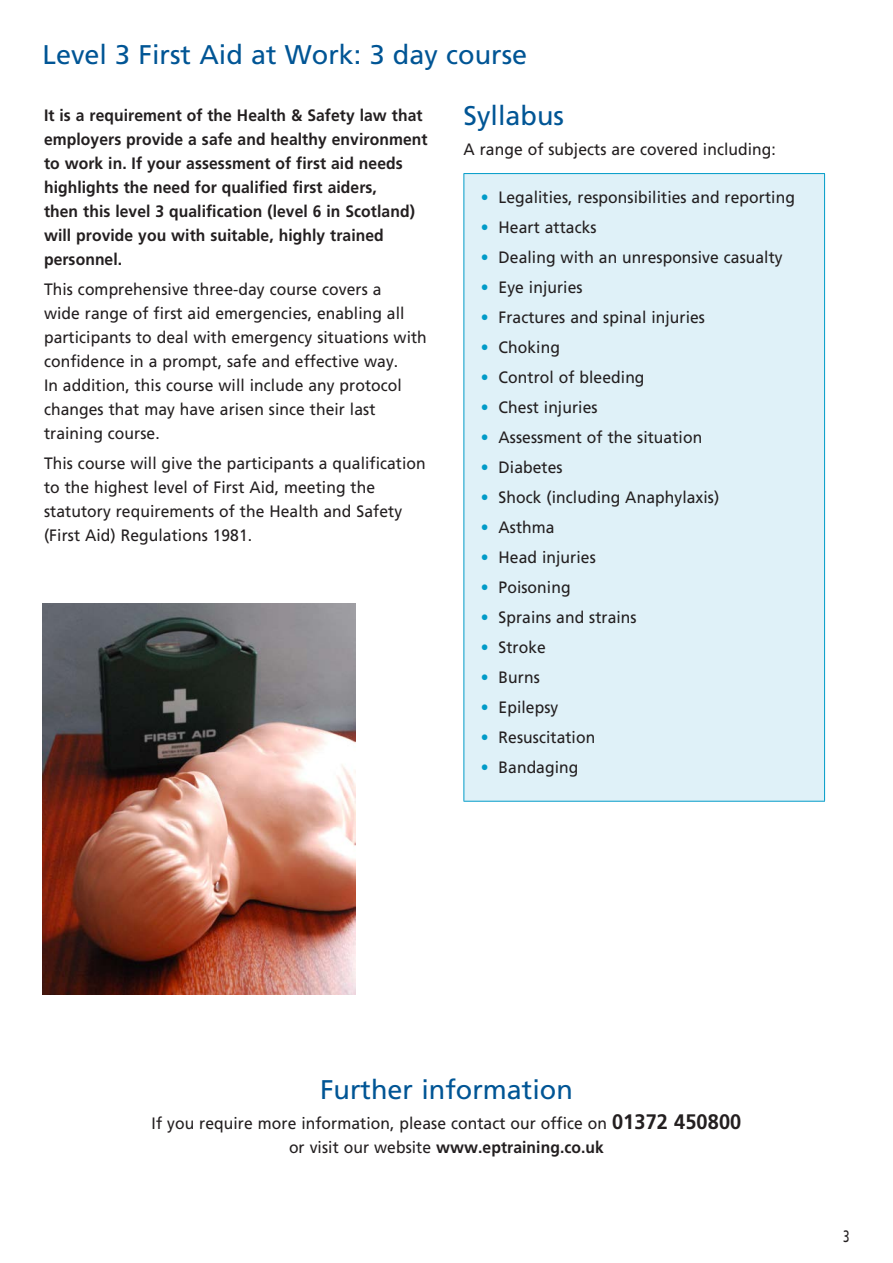
<style>
.page{position:relative;width:893px;height:1263px;background:#fff}
.page>*{position:absolute;margin:0;border:0;box-sizing:border-box;transform-origin:0 0}
.small_heading{font:27px "Frutiger";color:#005595}
.maintext{font:27px "Frutiger";color:#005595}
.maintext-2{font:16.5px/24px "Frutiger";letter-spacing:.005em;color:#231f20;scale:.95 1}
.maintext-3{font:700 16.5px/24px "Frutiger";letter-spacing:.005em;color:#231f20;scale:.95 1}
.maintext-4{font:16.5px "Frutiger";letter-spacing:.005em;color:#231f20;scale:.7 1}
.s1{color:#009bc8}
.s2{font-weight:700;font-size:21px}
.s3{font-weight:700}
</style>
<div class="page">
<img style="left:43px;top:604px;width:313px;height:390px">
<div style="left:464px;top:174px;width:361px;height:627px;background:#dff1f8"></div>
<hr style="left:463px;top:173px;width:362px;height:1px;background:#009bc8">
<hr style="left:463px;top:174px;width:1px;height:627px;background:#009bc8">
<hr style="left:824px;top:174px;width:1px;height:627px;background:#009bc8">
<hr style="left:463px;top:801px;width:362px;height:1px;background:#009bc8">
<p class="small_heading" style="left:43px;top:38px;width:486px">Level 3 First Aid at Work: 3 day course</p>
<p class="maintext" style="left:463px;top:100px;width:102px">Syllabus</p>
<p class="maintext-2" style="left:463px;top:137px;width:330px">A range of subjects are covered including:</p>
<p class="maintext-2" style="left:481px;top:186px;width:332px"><span class="s1">•</span> Legalities, responsibilities and reporting</p>
<p class="maintext-2" style="left:481px;top:216px;width:123px"><span class="s1">•</span> Heart attacks</p>
<p class="maintext-2" style="left:481px;top:246px;width:319px"><span class="s1">•</span> Dealing with an unresponsive casualty</p>
<p class="maintext-2" style="left:481px;top:276px;width:109px"><span class="s1">•</span> Eye injuries</p>
<p class="maintext-2" style="left:481px;top:306px;width:237px"><span class="s1">•</span> Fractures and spinal injuries</p>
<p class="maintext-2" style="left:481px;top:336px;width:85px"><span class="s1">•</span> Choking</p>
<p class="maintext-2" style="left:481px;top:365px;width:174px"><span class="s1">•</span> Control of bleeding</p>
<p class="maintext-2" style="left:481px;top:395px;width:124px"><span class="s1">•</span> Chest injuries</p>
<p class="maintext-2" style="left:481px;top:425px;width:235px"><span class="s1">•</span> Assessment of the situation</p>
<p class="maintext-2" style="left:481px;top:455px;width:88px"><span class="s1">•</span> Diabetes</p>
<p class="maintext-2" style="left:481px;top:485px;width:252px"><span class="s1">•</span> Shock (including Anaphylaxis)</p>
<p class="maintext-2" style="left:481px;top:515px;width:79px"><span class="s1">•</span> Asthma</p>
<p class="maintext-2" style="left:481px;top:545px;width:122px"><span class="s1">•</span> Head injuries</p>
<p class="maintext-2" style="left:481px;top:575px;width:96px"><span class="s1">•</span> Poisoning</p>
<p class="maintext-2" style="left:481px;top:605px;width:166px"><span class="s1">•</span> Sprains and strains</p>
<p class="maintext-2" style="left:481px;top:635px;width:70px"><span class="s1">•</span> Stroke</p>
<p class="maintext-2" style="left:481px;top:665px;width:64px"><span class="s1">•</span> Burns</p>
<p class="maintext-2" style="left:481px;top:695px;width:83px"><span class="s1">•</span> Epilepsy</p>
<p class="maintext-2" style="left:481px;top:725px;width:122px"><span class="s1">•</span> Resuscitation</p>
<p class="maintext-2" style="left:481px;top:755px;width:104px"><span class="s1">•</span> Bandaging</p>
<p class="maintext-3" style="left:44px;top:103px;width:405px">It is a requirement of the Health &amp; Safety law that employers provide a safe and healthy environment to work in. If your assessment of first aid needs highlights the need for qualified first aiders,<br>then this level 3 qualification (level 6 in Scotland) will provide you with suitable, highly trained personnel.</p>
<p class="maintext-2" style="left:44px;top:277px;width:404px">This comprehensive three-day course covers a<br>wide range of first aid emergencies, enabling all participants to deal with emergency situations with confidence in a prompt, safe and effective way.<br>In addition, this course will include any protocol changes that may have arisen since their last training course.</p>
<p class="maintext-2" style="left:44px;top:451px;width:403px">This course will give the participants a qualification to the highest level of First Aid, meeting the statutory requirements of the Health and Safety (First Aid) Regulations 1981.</p>
<p class="small_heading" style="left:320px;top:1074px;width:254px">Further information</p>
<p class="maintext-2" style="left:152px;top:1111px;width:622px;text-align:center">If you require more information, please contact our office on <span class="s2">01372 450800 </span>or visit our website <span class="s3">www.eptraining.co.uk</span></p>
<p class="maintext-4" style="left:843px;top:1226px;width:11px">3</p>
</div>
